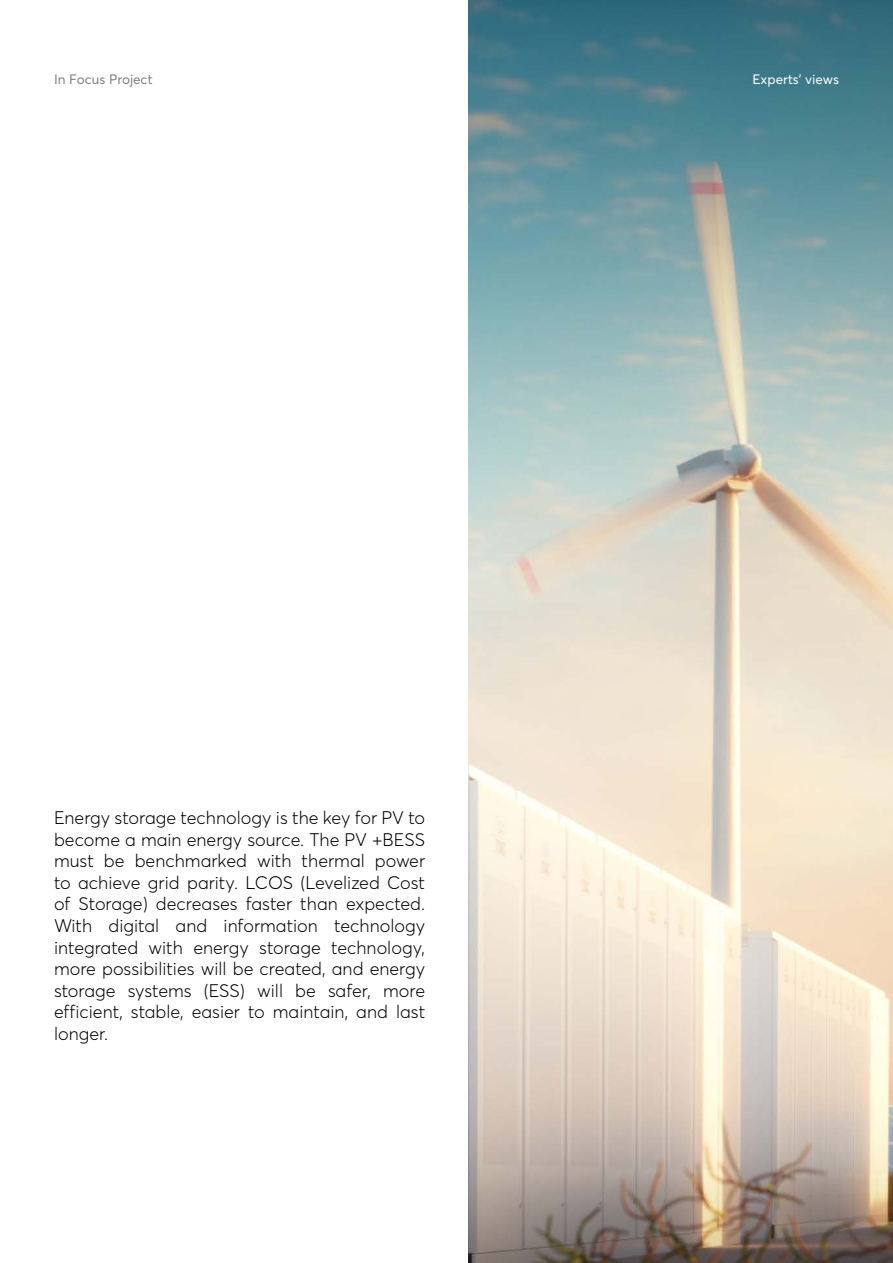
<style>
.page{position:relative;width:893px;height:1263px;background:#fff}
.page>*{position:absolute;margin:0;border:0;box-sizing:border-box;transform-origin:0 0}
.t1{font:300 18px/21.6px "Averta";color:#000;text-align:justify}
.t2{font:13.5px "Averta";color:#808080}
.t3{font:13.5px "Averta";color:#fff}
</style>
<div class="page">
<img style="left:468px;top:0;width:425px;height:1263px">
<p class="t2" style="left:54px;top:71px;width:100px">In Focus Project</p>
<p class="t3" style="left:753px;top:71px;width:88px">Experts’ views</p>
<p class="t1" style="left:54px;top:807px;width:373px">Energy storage technology is the key for PV to become a main energy source. The PV +BESS must be benchmarked with thermal power to achieve grid parity. LCOS (Levelized Cost of Storage) decreases faster than expected.<br>With digital and information technology integrated with energy storage technology, more possibilities will be created, and energy storage systems (ESS) will be safer, more efficient, stable, easier to maintain, and last longer.</p>
</div>
